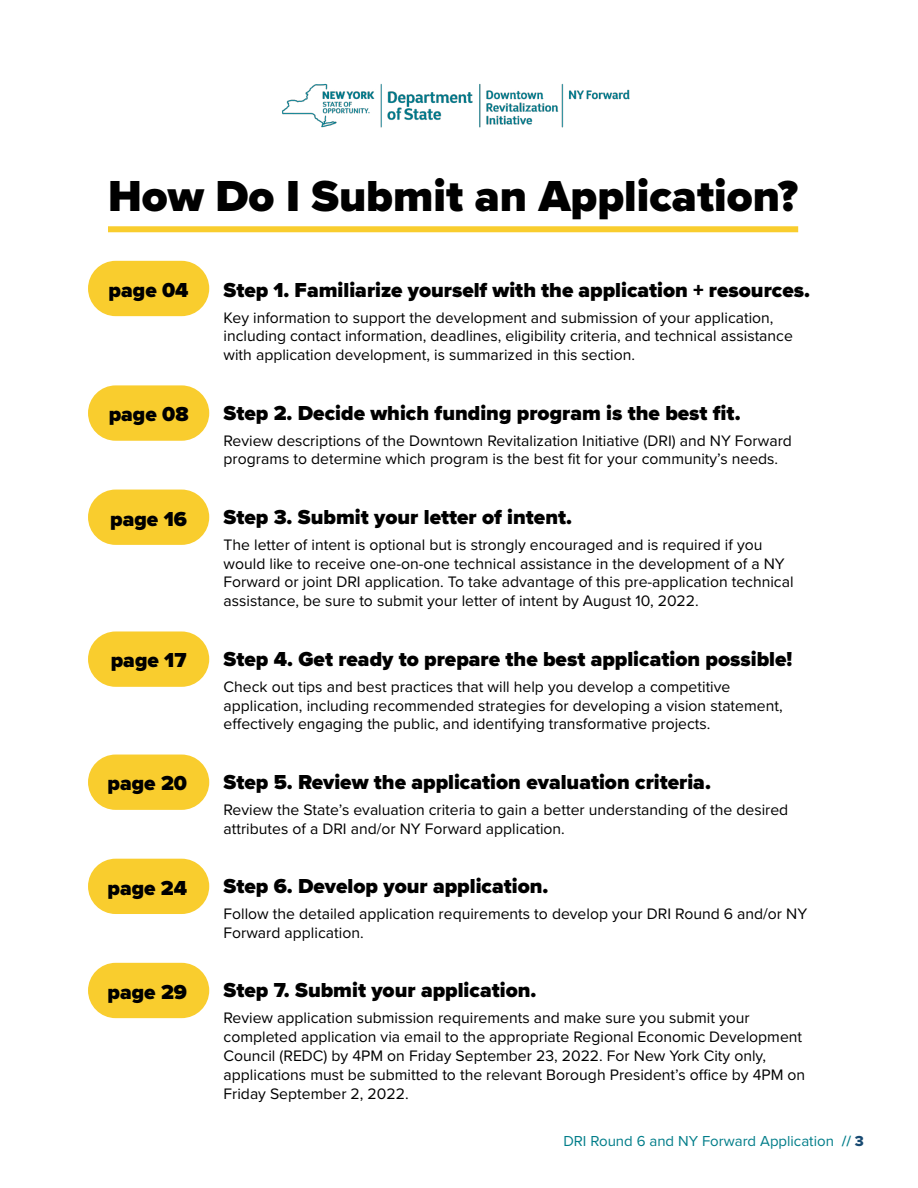
<style>
.page{position:relative;width:918px;height:1188px;background:#fff}
.page>*{position:absolute;margin:0;border:0;box-sizing:border-box;transform-origin:0 0}
.t1{font:900 45px "Proxima Nova";color:#000}
.t2{font:900 21px "Proxima Nova";color:#000}
.t3{font:15.75px/18.9px "Proxima Nova";color:#000}
.t4{font:15px "Proxima Nova";color:#007d89}
.s1{font-weight:600}
.s2{font-family:"Proxima Nova Extrabld";color:#184a72}
</style>
<div class="page">
<img style="left:282px;top:83px;width:348px;height:45px">
<div style="left:108px;top:226px;width:690px;height:6px;background:#f9cd2e"></div>
<div style="left:88px;top:261px;width:121px;height:55px;background:#f9cd2e;border-radius:28px"></div>
<div style="left:88px;top:385px;width:121px;height:56px;background:#f9cd2e;border-radius:28px"></div>
<div style="left:88px;top:631px;width:121px;height:56px;background:#f9cd2e;border-radius:28px"></div>
<div style="left:88px;top:490px;width:121px;height:55px;background:#f9cd2e;border-radius:28px"></div>
<div style="left:88px;top:755px;width:121px;height:55px;background:#f9cd2e;border-radius:28px"></div>
<div style="left:88px;top:859px;width:121px;height:55px;background:#f9cd2e;border-radius:28px"></div>
<div style="left:88px;top:963px;width:121px;height:55px;background:#f9cd2e;border-radius:28px"></div>
<h1 class="t1" style="left:108px;top:163px;width:692px">How Do I Submit an Application?</h1>
<h2 class="t2" style="left:109px;top:274px;width:82px">page 04</h2>
<h2 class="t2" style="left:224px;top:274px;width:588px">Step 1. Familiarize yourself with the application + resources.</h2>
<p class="t3" style="left:224px;top:307px;width:571px">Key information to support the development and submission of your application, including contact information, deadlines, eligibility criteria, and technical assistance with application development, is summarized in this section.</p>
<h2 class="t2" style="left:109px;top:399px;width:81px">page 08</h2>
<h2 class="t2" style="left:224px;top:397px;width:519px">Step 2. Decide which funding program is the best fit.</h2>
<p class="t3" style="left:224px;top:430px;width:570px">Review descriptions of the Downtown Revitalization Initiative (DRI) and NY Forward programs to determine which program is the best fit for your community’s needs.</p>
<h2 class="t2" style="left:110px;top:503px;width:78px">page 16</h2>
<h2 class="t2" style="left:224px;top:501px;width:350px">Step 3. Submit your letter of intent.</h2>
<p class="t3" style="left:224px;top:534px;width:572px">The letter of intent is optional but is strongly encouraged and is required if you would like to receive one-on-one technical assistance in the development of a NY Forward or joint DRI application. To take advantage of this pre-application technical assistance, be sure to submit your letter of intent by August 10, 2022.</p>
<h2 class="t2" style="left:111px;top:645px;width:77px">page 17</h2>
<h2 class="t2" style="left:224px;top:643px;width:570px">Step 4. Get ready to prepare the best application possible!</h2>
<p class="t3" style="left:224px;top:676px;width:561px">Check out tips and best practices that will help you develop a competitive application, including recommended strategies for developing a vision statement, effectively engaging the public, and identifying transformative projects.</p>
<h2 class="t2" style="left:108px;top:768px;width:81px">page 20</h2>
<h2 class="t2" style="left:224px;top:766px;width:489px">Step 5. Review the application evaluation criteria.</h2>
<p class="t3" style="left:224px;top:799px;width:566px">Review the State’s evaluation criteria to gain a better understanding of the desired attributes of a DRI and/or NY Forward application.</p>
<h2 class="t2" style="left:108px;top:872px;width:81px">page 24</h2>
<h2 class="t2" style="left:224px;top:870px;width:327px">Step 6. Develop your application.</h2>
<p class="t3" style="left:224px;top:903px;width:585px">Follow the detailed application requirements to develop your DRI Round 6 and/or NY<br>Forward application.</p>
<h2 class="t2" style="left:108px;top:976px;width:81px">page 29</h2>
<h2 class="t2" style="left:224px;top:975px;width:314px">Step 7. Submit your application.</h2>
<p class="t3" style="left:224px;top:1008px;width:583px">Review application submission requirements and make sure you submit your completed application via email to the appropriate Regional Economic Development Council (REDC) by 4PM on Friday September 23, 2022. For New York City only, applications must be submitted to the relevant Borough President’s office by 4PM on Friday September 2, 2022.</p>
<p class="t4" style="left:563px;top:1130px;width:302px">DRI Round 6 and NY Forward Application <span class="s1">//</span> <span class="s2">3</span></p>
</div>
